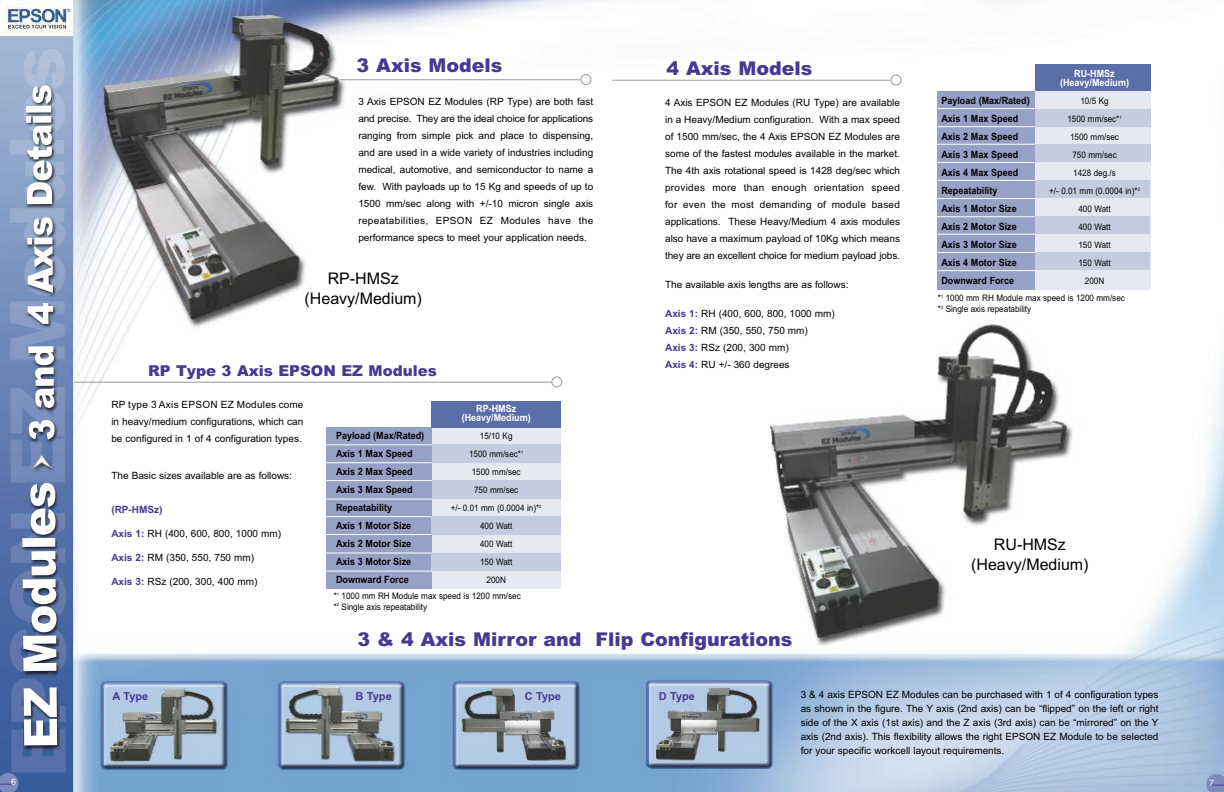
<style>
.page{position:relative;width:1224px;height:792px;background:#fff}
.page>*{position:absolute;margin:0;border:0;box-sizing:border-box;transform-origin:0 0}
.t1{font:900 19px "Arial";color:#483892}
.t2{font:16px/20px "Arial";color:#000;text-align:center}
.t3{font:900 15px "Arial";color:#483892}
.t4{font:700 11px "Arial";color:#483892}
.t5{font:10px/17px "Arial";color:#000;text-align:justify}
.t6{font:700 10px "Arial";color:#000;scale:.9 1}
.t7{font:700 10px/9px "Arial";color:#fff;text-align:center;scale:.9 1}
.t8{font:700 10px "Arial";color:#483892}
.t9{font:9px/10.8px "Arial";color:#000;scale:.9 1}
.t10{font:9px "Helvetica";color:#fff}
.s1{font-weight:700;color:#483892}
</style>
<div class="page">
<img style="left:0;top:0;width:1224px;height:792px">
<img style="left:10px;top:91px;width:56px;height:681px">
<img style="left:22px;top:421px;width:35px;height:324px">
<hr style="left:340px;top:79px;width:241px;height:1px;background:#999">
<svg style="left:581px;top:74px;width:10px;height:11px"></svg>
<div style="left:425px;top:428px;width:136px;height:161px;background:#e7e9f2"></div>
<div style="left:425px;top:445px;width:136px;height:18px;background:#c6cce0"></div>
<svg style="left:0;top:773px;width:18px;height:19px"></svg>
<svg style="left:1206px;top:774px;width:18px;height:18px"></svg>
<div style="left:425px;top:481px;width:136px;height:18px;background:#c6cce0"></div>
<div style="left:326px;top:427px;width:106px;height:162px;background:#95a1c6"></div>
<div style="left:432px;top:401px;width:129px;height:27px;background:#5b6ea7"></div>
<hr style="left:324px;top:444px;width:108px;height:1px;background:#fff">
<hr style="left:324px;top:462px;width:108px;height:1px;background:#fff">
<hr style="left:325px;top:480px;width:107px;height:1px;background:#fff">
<hr style="left:612px;top:80px;width:279px;height:1px;background:#999">
<svg style="left:891px;top:75px;width:10px;height:11px"></svg>
<div style="left:1028px;top:91px;width:122px;height:198px;background:#e7e9f2"></div>
<div style="left:1028px;top:109px;width:122px;height:18px;background:#c6cce0"></div>
<div style="left:1035px;top:65px;width:115px;height:26px;background:#5b6ea7"></div>
<div style="left:1028px;top:144px;width:122px;height:18px;background:#c6cce0"></div>
<div style="left:1028px;top:181px;width:122px;height:17px;background:#c6cce0"></div>
<hr style="left:325px;top:499px;width:107px;height:1px;background:#fff">
<hr style="left:325px;top:516px;width:107px;height:1px;background:#fff">
<hr style="left:324px;top:534px;width:108px;height:1px;background:#fff">
<hr style="left:325px;top:553px;width:107px;height:1px;background:#fff">
<div style="left:432px;top:516px;width:129px;height:19px;background:#c6cce0"></div>
<div style="left:432px;top:553px;width:129px;height:18px;background:#c6cce0"></div>
<hr style="left:325px;top:571px;width:107px;height:1px;background:#fff">
<div style="left:1028px;top:217px;width:122px;height:17px;background:#c6cce0"></div>
<div style="left:1028px;top:253px;width:122px;height:17px;background:#c6cce0"></div>
<div style="left:937px;top:91px;width:98px;height:198px;background:#95a1c6"></div>
<hr style="left:937px;top:126px;width:98px;height:1px;background:#fff">
<hr style="left:937px;top:144px;width:98px;height:1px;background:#fff">
<hr style="left:937px;top:162px;width:98px;height:1px;background:#fff">
<hr style="left:937px;top:180px;width:98px;height:1px;background:#fff">
<hr style="left:937px;top:198px;width:98px;height:1px;background:#fff">
<hr style="left:937px;top:108px;width:98px;height:1px;background:#fff">
<hr style="left:937px;top:216px;width:98px;height:1px;background:#fff">
<hr style="left:937px;top:234px;width:98px;height:1px;background:#fff">
<hr style="left:937px;top:252px;width:98px;height:1px;background:#fff">
<hr style="left:937px;top:270px;width:98px;height:1px;background:#fff">
<hr style="left:74px;top:382px;width:477px;height:1px;background:#999">
<svg style="left:551px;top:376px;width:11px;height:11px"></svg>
<h1 class="t1" style="left:357px;top:55px;width:147px">3 Axis Models</h1>
<p class="t5" style="left:358px;top:93px;width:236px">3 Axis EPSON EZ Modules (RP Type) are both fast and precise. They are the ideal choice for applications ranging from simple pick and place to dispensing, and are used in a wide variety of industries including medical, automotive, and semiconductor to name a few. With payloads up to 15 Kg and speeds of up to 1500 mm/sec along with +/-10 micron single axis repeatabilities, EPSON EZ Modules have the performance specs to meet your application needs.</p>
<h2 class="t2" style="left:305px;top:268px;width:119px">RP-HMSz (Heavy/Medium)</h2>
<h3 class="t3" style="left:148px;top:362px;width:290px">RP Type 3 Axis EPSON EZ Modules</h3>
<p class="t5" style="left:111px;top:396px;width:193px">RP type 3 Axis EPSON EZ Modules come in heavy/medium configurations, which can be configured in 1 of 4 configuration types.</p>
<p class="t5" style="left:111px;top:467px;width:182px">The Basic sizes available are as follows:</p>
<p class="t8" style="left:111px;top:503px;width:53px">(RP-HMSz)</p>
<p class="t5" style="left:111px;top:525px;width:171px"><span class="s1">Axis 1:</span> RH (400, 600, 800, 1000 mm)</p>
<p class="t5" style="left:111px;top:549px;width:144px"><span class="s1">Axis 2:</span> RM (350, 550, 750 mm)</p>
<p class="t5" style="left:111px;top:573px;width:148px"><span class="s1">Axis 3:</span> RSz (200, 300, 400 mm)</p>
<p class="t7" style="left:462px;top:404px;width:78px">RP-HMSz (Heavy/Medium)</p>
<p class="t6" style="left:336px;top:430px;width:100px">Payload (Max/Rated)</p>
<p class="t9" style="left:480px;top:431px;width:38px">15/10 Kg</p>
<p class="t6" style="left:336px;top:448px;width:87px">Axis 1 Max Speed</p>
<p class="t9" style="left:469px;top:449px;width:62px">1500 mm/sec*<sup>1</sup></p>
<p class="t6" style="left:336px;top:466px;width:87px">Axis 2 Max Speed</p>
<p class="t9" style="left:472px;top:467px;width:56px">1500 mm/sec</p>
<p class="t6" style="left:336px;top:484px;width:87px">Axis 3 Max Speed</p>
<p class="t9" style="left:474px;top:485px;width:51px">750 mm/sec</p>
<p class="t6" style="left:336px;top:502px;width:64px">Repeatability</p>
<p class="t9" style="left:451px;top:503px;width:102px">+/- 0.01 mm (0.0004 in)*<sup>2</sup></p>
<p class="t6" style="left:336px;top:520px;width:85px">Axis 1 Motor Size</p>
<p class="t9" style="left:480px;top:521px;width:37px">400 Watt</p>
<p class="t6" style="left:336px;top:538px;width:85px">Axis 2 Motor Size</p>
<p class="t9" style="left:480px;top:539px;width:37px">400 Watt</p>
<p class="t6" style="left:336px;top:556px;width:85px">Axis 3 Motor Size</p>
<p class="t9" style="left:480px;top:557px;width:37px">150 Watt</p>
<p class="t6" style="left:336px;top:574px;width:82px">Downward Force</p>
<p class="t9" style="left:487px;top:575px;width:23px">200N</p>
<p class="t9" style="left:334px;top:590px;width:209px">*<sup>1</sup> 1000 mm RH Module max speed is 1200 mm/sec *<sup>2</sup> Single axis repeatability</p>
<h1 class="t1" style="left:667px;top:57px;width:147px">4 Axis Models</h1>
<p class="t5" style="left:665px;top:94px;width:236px">4 Axis EPSON EZ Modules (RU Type) are available in a Heavy/Medium configuration. With a max speed of 1500 mm/sec, the 4 Axis EPSON EZ Modules are some of the fastest modules available in the market.<br>The 4th axis rotational speed is 1428 deg/sec which provides more than enough orientation speed for even the most demanding of module based applications. These Heavy/Medium 4 axis modules also have a maximum payload of 10Kg which means they are an excellent choice for medium payload jobs.</p>
<p class="t5" style="left:665px;top:276px;width:185px">The available axis lengths are as follows:</p>
<p class="t5" style="left:665px;top:305px;width:171px;text-align:left"><span class="s1">Axis 1:</span> RH (400, 600, 800, 1000 mm)<br><span class="s1">Axis 2:</span> RM (350, 550, 750 mm)<br><span class="s1">Axis 3:</span> RSz (200, 300 mm)<br><span class="s1">Axis 4:</span> RU +/- 360 degrees</p>
<h1 class="t1" style="left:358px;top:628px;width:436px">3 &amp; 4 Axis Mirror and Flip Configurations</h1>
<p class="t7" style="left:1060px;top:69px;width:78px">RU-HMSz (Heavy/Medium)</p>
<p class="t6" style="left:941px;top:94px;width:100px">Payload (Max/Rated)</p>
<p class="t9" style="left:1080px;top:95px;width:33px">10/5 Kg</p>
<p class="t6" style="left:941px;top:112px;width:87px">Axis 1 Max Speed</p>
<p class="t9" style="left:1067px;top:113px;width:62px">1500 mm/sec*<sup>1</sup></p>
<p class="t6" style="left:941px;top:130px;width:87px">Axis 2 Max Speed</p>
<p class="t9" style="left:1070px;top:131px;width:56px">1500 mm/sec</p>
<p class="t6" style="left:941px;top:148px;width:87px">Axis 3 Max Speed</p>
<p class="t9" style="left:1072px;top:149px;width:51px">750 mm/sec</p>
<p class="t6" style="left:941px;top:166px;width:87px">Axis 4 Max Speed</p>
<p class="t9" style="left:1073px;top:167px;width:49px">1428 deg./s</p>
<p class="t6" style="left:941px;top:184px;width:64px">Repeatability</p>
<p class="t9" style="left:1049px;top:185px;width:102px">+/- 0.01 mm (0.0004 in)*<sup>2</sup></p>
<p class="t6" style="left:941px;top:202px;width:85px">Axis 1 Motor Size</p>
<p class="t9" style="left:1078px;top:203px;width:37px">400 Watt</p>
<p class="t6" style="left:941px;top:220px;width:85px">Axis 2 Motor Size</p>
<p class="t9" style="left:1078px;top:221px;width:37px">400 Watt</p>
<p class="t6" style="left:941px;top:238px;width:85px">Axis 3 Motor Size</p>
<p class="t9" style="left:1078px;top:239px;width:37px">150 Watt</p>
<p class="t6" style="left:941px;top:256px;width:85px">Axis 4 Motor Size</p>
<p class="t9" style="left:1078px;top:257px;width:37px">150 Watt</p>
<p class="t6" style="left:941px;top:274px;width:82px">Downward Force</p>
<p class="t9" style="left:1085px;top:275px;width:23px">200N</p>
<p class="t9" style="left:938px;top:293px;width:209px">*<sup>1</sup> 1000 mm RH Module max speed is 1200 mm/sec *<sup>2</sup> Single axis repeatability</p>
<h2 class="t2" style="left:971px;top:534px;width:119px">RU-HMSz (Heavy/Medium)</h2>
<p class="t4" style="left:113px;top:690px;width:37px">A Type</p>
<p class="t4" style="left:356px;top:689px;width:38px">B Type</p>
<p class="t4" style="left:525px;top:689px;width:38px">C Type</p>
<p class="t4" style="left:659px;top:690px;width:38px">D Type</p>
<p class="t5" style="left:801px;top:688px;width:359px;line-height:14px">3 &amp; 4 axis EPSON EZ Modules can be purchased with 1 of 4 configuration types as shown in the figure. The Y axis (2nd axis) can be “flipped” on the left or right side of the X axis (1st axis) and the Z axis (3rd axis) can be “mirrored” on the Y axis (2nd axis). This flexibility allows the right EPSON EZ Module to be selected for your specific workcell layout requirements.</p>
<p class="t10" style="left:11px;top:776px;width:7px">6</p>
<p class="t10" style="left:1209px;top:777px;width:7px">7</p>
</div>
